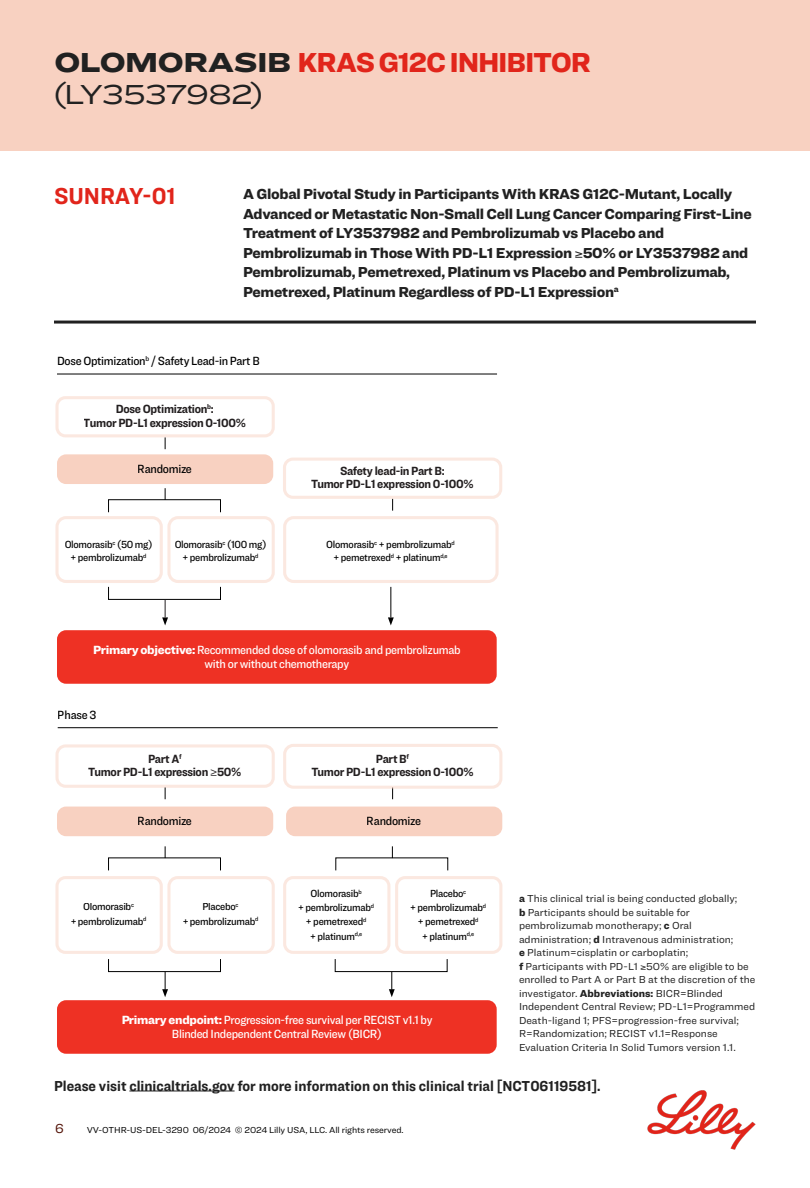
<style>
.page{position:relative;width:810px;height:1188px;background:#fff}
.page>*{position:absolute;margin:0;border:0;box-sizing:border-box;transform-origin:0 0}
.FC_Title_Thin{font:900 28.5px "Ringside";letter-spacing:-.045em;color:#e1251b}
.FC_Title_Thin-2{font:28.5px "Ringside Extra Wide";letter-spacing:-.04em;color:#212121}
.subhead_-_STUDY{font:700 24px "Ringside Narrow";color:#e1251b}
.TRIAL_intro{font:900 15px/19.5px "Ringside";letter-spacing:-.02em;color:#212121}
.Please_visit_clinical_trial{font:700 15px "Ringside Narrow";color:#212121}
.t1{font:13.5px "Ringside";color:#521207}
.t2{font:500 12.3px/14px "Ringside Narrow";letter-spacing:-.025em;color:#fff;text-align:center}
.t3{font:700 12.3px/13.2px "Ringside Narrow";letter-spacing:-.025em;color:#231f20;text-align:center}
.t4{font:500 12.3px "Ringside Narrow";letter-spacing:-.025em;color:#000}
.t5{font:500 10.65px/14.1px "Ringside Narrow";letter-spacing:-.025em;color:#000;text-align:center}
.footnotes{font:10.5px/13.5px "Ringside";color:#212121}
.t6{font:9px "Ringside";letter-spacing:-.01em;color:#000}
.s1{font-family:"Ringside Extra Wide";color:#212121}
.s2{font-family:"Ringside";font-weight:900}
.s3{font-family:"Myriad Pro";font-weight:400}
.s4{font-weight:900}
</style>
<div class="page">
<div style="left:108px;top:587px;width:113px;height:13px;border:1px solid #000"></div>
<div style="left:55px;top:744px;width:220px;height:44px;border:3px solid #f8d1c1;border-radius:9px"></div>
<div style="left:55px;top:876px;width:108px;height:78px;border:3px solid #f8d1c1;border-radius:8px"></div>
<div style="left:55px;top:396px;width:220px;height:41px;border:3px solid #f8d1c1;border-radius:8px"></div>
<div style="left:57px;top:630px;width:440px;height:54px;background:#ee3124;border-radius:9px"></div>
<svg style="left:162px;top:600px;width:6px;height:25px"></svg>
<div style="left:57px;top:1000px;width:440px;height:54px;background:#ee3124;border-radius:9px"></div>
<div style="left:335px;top:959px;width:112px;height:13px;border:1px solid #000"></div>
<svg style="left:389px;top:972px;width:6px;height:25px"></svg>
<div style="left:108px;top:959px;width:113px;height:13px;border:1px solid #000"></div>
<svg style="left:162px;top:972px;width:6px;height:25px"></svg>
<svg style="left:388px;top:617px;width:6px;height:8px"></svg>
<hr style="left:391px;top:587px;width:1px;height:30px;background:#000">
<svg style="left:165px;top:488px;width:1px;height:12px"></svg>
<svg style="left:165px;top:437px;width:1px;height:12px"></svg>
<div style="left:283px;top:458px;width:219px;height:41px;border:3px solid #f8d1c1;border-radius:8px"></div>
<svg style="left:392px;top:499px;width:1px;height:12px"></svg>
<svg style="left:165px;top:846px;width:1px;height:12px"></svg>
<svg style="left:392px;top:846px;width:1px;height:12px"></svg>
<div style="left:167px;top:876px;width:108px;height:78px;border:3px solid #f8d1c1;border-radius:9px"></div>
<div style="left:57px;top:454px;width:216px;height:30px;background:#f8d1c1;border-radius:9px"></div>
<div style="left:55px;top:516px;width:108px;height:67px;border:3px solid #f8d1c1;border-radius:9px"></div>
<div style="left:57px;top:807px;width:216px;height:29px;background:#f8d1c1;border-radius:9px"></div>
<div style="left:286px;top:807px;width:216px;height:29px;background:#f8d1c1;border-radius:9px"></div>
<div style="left:167px;top:516px;width:108px;height:67px;border:3px solid #f8d1c1;border-radius:9px"></div>
<div style="left:283px;top:516px;width:216px;height:67px;border:3px solid #f8d1c1;border-radius:9px"></div>
<div style="left:283px;top:744px;width:219px;height:45px;border:3px solid #f8d1c1;border-radius:9px"></div>
<div style="left:283px;top:876px;width:107px;height:78px;border:3px solid #f8d1c1;border-radius:8px"></div>
<div style="left:395px;top:876px;width:107px;height:78px;border:3px solid #f8d1c1;border-radius:8px"></div>
<hr style="left:57px;top:374px;width:440px;height:1px;background:#000">
<hr style="left:58px;top:727px;width:440px;height:1px;background:#000">
<div style="left:0;top:0;width:810px;height:150px;background:#f8d1c1"></div>
<img style="left:647px;top:1090px;width:109px;height:60px">
<hr style="left:54px;top:321px;width:702px;height:3px;background:#212121">
<hr style="left:129px;top:1091px;width:106px;height:1px;background:#212121">
<p class="FC_Title_Thin" style="left:54px;top:41px;width:539px"><span class="s1">OLOMORASIB</span> KRAS G12C INHIBITOR</p>
<p class="FC_Title_Thin-2" style="left:54px;top:73px;width:210px">(LY3537982)</p>
<p class="subhead_-_STUDY" style="left:54px;top:179px;width:123px">SUNRAY-01</p>
<p class="TRIAL_intro" style="left:243px;top:184px;width:510px">A Global Pivotal Study in Participants With KRAS G12C-Mutant, Locally Advanced or Metastatic Non-Small Cell Lung Cancer Comparing First-Line Treatment of LY3537982 and Pembrolizumab vs Placebo and Pembrolizumab in Those With PD-L1 Expression ≥50% or LY3537982 and Pembrolizumab, Pemetrexed, Platinum vs Placebo and Pembrolizumab, Pemetrexed, Platinum Regardless of PD-L1 Expression<sup>a</sup></p>
<p class="t4" style="left:57px;top:353px;width:204px">Dose Optimization<sup>b</sup> / Safety Lead-in Part B</p>
<p class="t3" style="left:84px;top:402px;width:164px">Dose Optimization<sup>b</sup>:<br>Tumor PD-L1 expression 0-100%</p>
<p class="t4" style="left:138px;top:460px;width:56px">Randomize</p>
<p class="t3" style="left:311px;top:464px;width:164px">Safety lead-in Part B:<br>Tumor PD-L1 expression 0-100%</p>
<p class="t5" style="left:65px;top:538px;width:89px;line-height:13.2px">Olomorasib<sup>c</sup> (50 mg) + pembrolizumab<sup>d</sup></p>
<p class="t5" style="left:175px;top:538px;width:93px;line-height:13.2px">Olomorasib<sup>c</sup> (100 mg) + pembrolizumab<sup>d</sup></p>
<p class="t5" style="left:326px;top:538px;width:130px;line-height:13.2px">Olomorasib<sup>c</sup> + pembrolizumab<sup>d </sup>+ pemetrexed<sup>d</sup> + platinum<sup>d,e</sup></p>
<p class="t2" style="left:93px;top:643px;width:369px"><span class="s2">Primary objective:</span> Recommended dose of olomorasib and pembrolizumab with or without chemotherapy</p>
<p class="t4" style="left:58px;top:707px;width:40px">Phase 3</p>
<p class="t3" style="left:88px;top:752px;width:155px">Part A<sup>f<br></sup>Tumor PD-L1 expression <span class="s3">≥</span>50%</p>
<p class="t3" style="left:311px;top:752px;width:164px">Part B<sup>f<br></sup>Tumor PD-L1 expression 0-100%</p>
<p class="t4" style="left:138px;top:813px;width:56px">Randomize</p>
<p class="t4" style="left:367px;top:813px;width:56px">Randomize</p>
<p class="t5" style="left:71px;top:900px;width:77px">Olomorasib<sup>c<br></sup>+ pembrolizumab<sup>d</sup></p>
<p class="t5" style="left:183px;top:900px;width:77px">Placebo<sup>c<br></sup>+ pembrolizumab<sup>d</sup></p>
<p class="t5" style="left:298px;top:886px;width:77px">Olomorasib<sup>b<br></sup>+ pembrolizumab<sup>d </sup>+ pemetrexed<sup>d<br></sup>+ platinum<sup>d,e</sup></p>
<p class="t5" style="left:410px;top:886px;width:77px">Placebo<sup>c<br></sup>+ pembrolizumab<sup>d </sup>+ pemetrexed<sup>d<br></sup>+ platinum<sup>d,e</sup></p>
<p class="t2" style="left:121px;top:1013px;width:313px"><span class="s2">Primary endpoint:</span> Progression-free survival per RECIST v1.1 by<br>Blinded Independent Central Review (BICR)</p>
<p class="footnotes" style="left:519px;top:892px;width:238px"><span class="s4">a</span> This clinical trial is being conducted globally;<br><span class="s4">b</span> Participants should be suitable for pembrolizumab monotherapy; <span class="s4">c</span> Oral administration; <span class="s4">d</span> Intravenous administration;<br><span class="s4">e</span> Platinum=cisplatin or carboplatin;<br><span class="s4">f</span> Participants with PD-L1 ≥50% are eligible to be enrolled to Part A or Part B at the discretion of the investigator. <span class="s4">Abbreviations:</span> BICR=Blinded Independent Central Review; PD-L1=Programmed Death-ligand 1; PFS=progression-free survival; R=Randomization; RECIST v1.1=Response Evaluation Criteria In Solid Tumors version 1.1.</p>
<p class="Please_visit_clinical_trial" style="left:54px;top:1075px;width:548px">Please visit clinicaltrials.gov for more information on this clinical trial [NCT06119581].</p>
<p class="t1" style="left:55px;top:1119px;width:10px">6</p>
<p class="t6" style="left:87px;top:1124px;width:318px">VV-OTHR-US-DEL-3290 06/2024 © 2024 Lilly USA, LLC. All rights reserved.</p>
</div>
